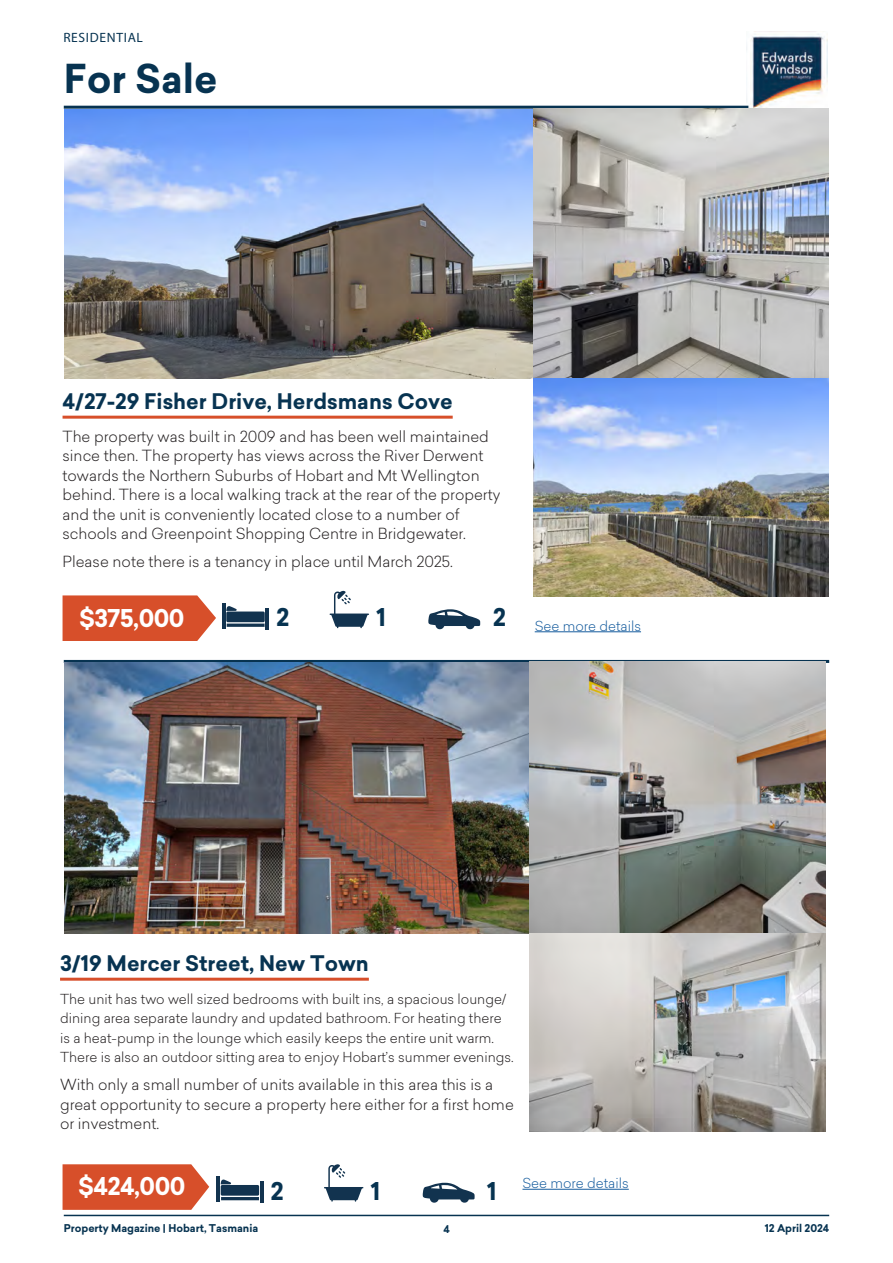
<style>
.page{position:relative;width:893px;height:1263px;background:#fff}
.page>*{position:absolute;margin:0;border:0;box-sizing:border-box;transform-origin:0 0}
.heading_1{font:700 39px "Sailec";color:#073351}
.price{font:700 24px "Sailec";letter-spacing:-.02em;color:#fff}
.feature_number{font:700 24px "Sailec";color:#073351}
.subheading_1{font:700 21px "Sailec";color:#073351}
.body_text{font:300 15px/19.5px "Sailec";color:#231f20}
.body_text-2{font:300 13.5px/19.5px "Sailec";color:#231f20}
.body_text-3{font:300 13.5px "Sailec";color:#175d9e}
.PROPERTY_TYPE{font:13.5px "Myriad Pro";letter-spacing:.05em;color:#073351}
.t1{font:700 10.5px "Sailec";color:#073351}
</style>
<div class="page">
<hr style="left:64px;top:1215px;width:765px;height:1px;background:#073351">
<img style="left:746px;top:31px;width:82px;height:77px">
<hr style="left:64px;top:106px;width:684px;height:3px;background:#073351">
<hr style="left:64px;top:660px;width:765px;height:3px;background:#073351">
<hr style="left:63px;top:416px;width:390px;height:3px;background:#d74f2a">
<svg style="left:63px;top:595px;width:153px;height:46px;background:#d95b38"></svg>
<hr style="left:535px;top:631px;width:106px;height:1px;background:#175d9e">
<hr style="left:522px;top:1189px;width:107px;height:1px;background:#175d9e">
<svg style="left:63px;top:1164px;width:146px;height:46px;background:#d95b38"></svg>
<svg style="left:324px;top:1164px;width:40px;height:38px"></svg>
<svg style="left:423px;top:1183px;width:52px;height:20px"></svg>
<hr style="left:217px;top:1176px;width:3px;height:26px;background:#12334f">
<hr style="left:260px;top:1181px;width:3px;height:22px;background:#12334f">
<svg style="left:221px;top:1179px;width:38px;height:21px"></svg>
<hr style="left:60px;top:978px;width:309px;height:3px;background:#d74f2a">
<svg style="left:330px;top:591px;width:39px;height:37px"></svg>
<svg style="left:428px;top:609px;width:52px;height:20px"></svg>
<hr style="left:222px;top:603px;width:4px;height:26px;background:#12334f">
<hr style="left:266px;top:608px;width:3px;height:21px;background:#12334f">
<svg style="left:226px;top:606px;width:39px;height:21px"></svg>
<img style="left:64px;top:663px;width:465px;height:271px">
<img style="left:529px;top:661px;width:297px;height:470px">
<img style="left:65px;top:108px;width:763px;height:271px">
<img style="left:534px;top:379px;width:294px;height:218px">
<p class="PROPERTY_TYPE" style="left:63px;top:29px;width:81px">RESIDENTIAL</p>
<p class="heading_1" style="left:64px;top:51px;width:155px">For Sale</p>
<p class="subheading_1" style="left:63px;top:387px;width:392px">4/27-29 Fisher Drive, Herdsmans Cove</p>
<p class="body_text" style="left:63px;top:426px;width:439px">The property was built in 2009 and has been well maintained since then. The property has views across the River Derwent towards the Northern Suburbs of Hobart and Mt Wellington behind. There is a local walking track at the rear of the property and the unit is conveniently located close to a number of schools and Greenpoint Shopping Centre in Bridgewater.</p>
<p class="body_text" style="left:63px;top:551px;width:392px">Please note there is a tenancy in place until March 2025.</p>
<p class="price" style="left:79px;top:601px;width:107px">$375,000</p>
<p class="feature_number" style="left:276px;top:600px;width:15px">2</p>
<p class="feature_number" style="left:376px;top:600px;width:11px">1</p>
<p class="feature_number" style="left:493px;top:600px;width:15px">2</p>
<p class="body_text-3" style="left:535px;top:616px;width:108px">See more details</p>
<p class="subheading_1" style="left:60px;top:949px;width:310px">3/19 Mercer Street, New Town</p>
<p class="body_text-2" style="left:60px;top:988px;width:455px">The unit has two well sized bedrooms with built ins, a spacious lounge/ dining area separate laundry and updated bathroom. For heating there is a heat-pump in the lounge which easily keeps the entire unit warm.<br>There is also an outdoor sitting area to enjoy Hobart’s summer evenings.</p>
<p class="body_text" style="left:60px;top:1074px;width:455px">With only a small number of units available in this area this is a great opportunity to secure a property here either for a first home or investment.</p>
<p class="price" style="left:78px;top:1169px;width:109px">$424,000</p>
<p class="feature_number" style="left:270px;top:1174px;width:15px">2</p>
<p class="feature_number" style="left:371px;top:1174px;width:11px">1</p>
<p class="feature_number" style="left:487px;top:1174px;width:11px">1</p>
<p class="body_text-3" style="left:522px;top:1174px;width:108px">See more details</p>
<p class="t1" style="left:64px;top:1220px;width:196px">Property Magazine | Hobart, Tasmania</p>
<p class="t1" style="left:443px;top:1221px;width:8px">4</p>
<p class="t1" style="left:765px;top:1220px;width:66px">12 April 2024</p>
</div>
